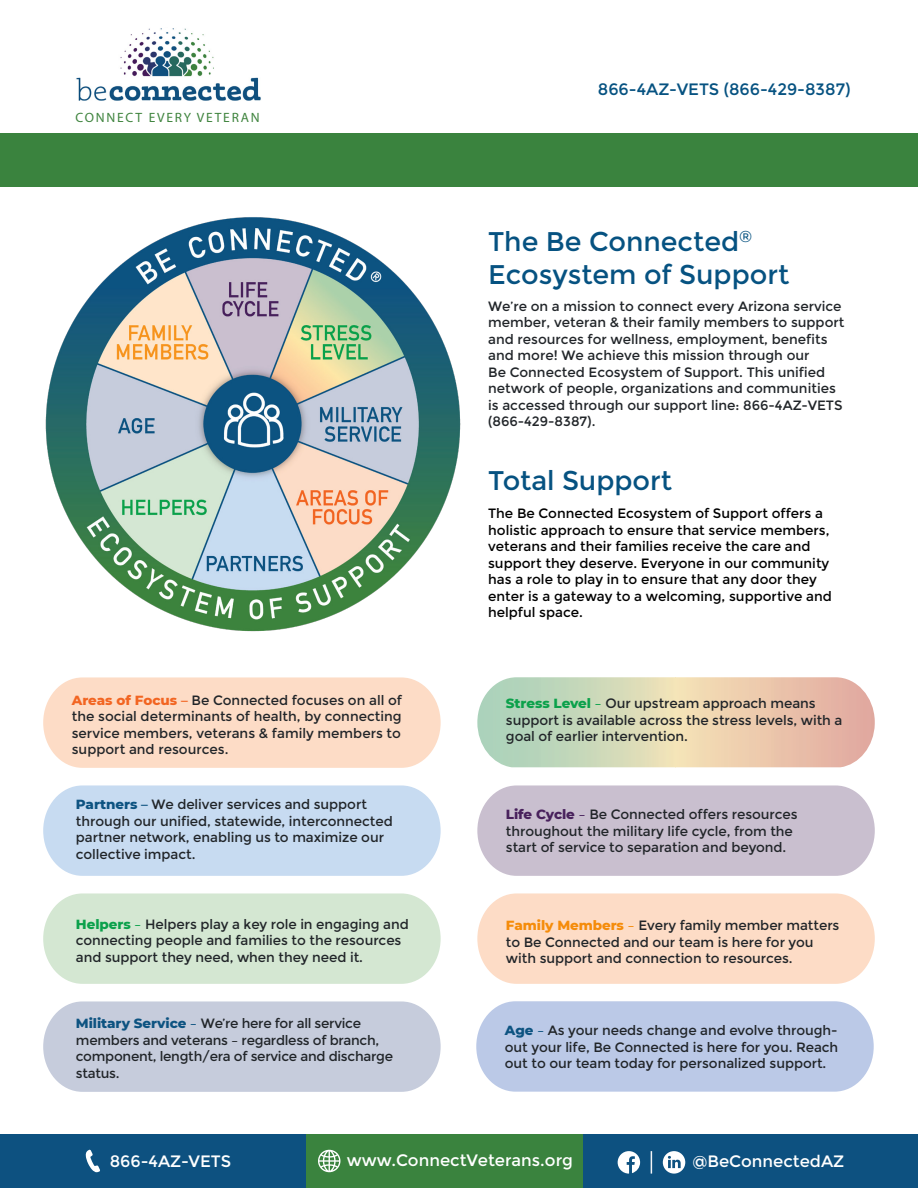
<style>
.page{position:relative;width:918px;height:1188px;background:#fff}
.page>*{position:absolute;margin:0;border:0;box-sizing:border-box;transform-origin:0 0}
.t1{font:27px/32.4px "Montserrat";color:#065281}
.Footer_Copy{font:16.5px "Montserrat";color:#fff}
.t2{font:16.5px "Montserrat";color:#065281}
.Body_Copy{font:13.5px/16.5px "Montserrat";letter-spacing:-.005em;color:#212529}
.Body_Copy-2{font:13.5px/16.5px "Montserrat";color:#000}
.t3{font:13.5px "Myriad Pro";letter-spacing:.13em;color:#3f843e}
.s1{font-weight:800;color:#f26522}
.s2{font-weight:600;color:#f26522}
.s3{font-weight:800;color:#0ba14b}
.s4{color:#0ba14b}
.s5{font-weight:800;color:#0d5381}
.s6{font-weight:600;color:#0d5381}
.s7{font-weight:800;color:#48215c}
.s8{color:#48215c}
.s9{font-weight:800;color:#f58c0a}
.s10{color:#f58c0a}
.s11{color:#0d5381}
</style>
<div class="page">
<div style="left:306px;top:1134px;width:306px;height:54px;background:#3a833e"></div>
<div style="left:0;top:1134px;width:306px;height:54px;background:#0d5180"></div>
<div style="left:583px;top:1134px;width:335px;height:54px;background:#0d5180"></div>
<svg style="left:86px;top:1150px;width:14px;height:22px"></svg>
<svg style="left:318px;top:1150px;width:22px;height:22px"></svg>
<svg style="left:618px;top:1151px;width:22px;height:23px"></svg>
<svg style="left:663px;top:1151px;width:22px;height:23px"></svg>
<svg style="left:651px;top:1151px;width:1px;height:23px"></svg>
<div style="left:43px;top:677px;width:398px;height:91px;background:#fddcc6"></div>
<div style="left:43px;top:785px;width:398px;height:91px;background:#c7dbf1"></div>
<div style="left:477px;top:785px;width:398px;height:91px;background:#c9bfcf"></div>
<div style="left:43px;top:893px;width:398px;height:91px;background:#d4e7d2"></div>
<div style="left:477px;top:893px;width:398px;height:91px;background:#fddcc6"></div>
<div style="left:43px;top:1001px;width:398px;height:91px;background:#c6ccdc"></div>
<div style="left:476px;top:1001px;width:398px;height:91px;background:#bbc9e7"></div>
<svg style="left:477px;top:677px;width:398px;height:90px;background:#dbd1b5"></svg>
<div style="left:0;top:133px;width:918px;height:54px;background:#3a833e"></div>
<img style="left:76px;top:28px;width:185px;height:73px">
<img style="left:45px;top:217px;width:416px;height:415px">
<p class="t3" style="left:76px;top:109px;width:186px">CONNECT EVERY VETERAN</p>
<p class="t2" style="left:598px;top:80px;width:254px">866-4AZ-VETS (866-429-8387)</p>
<p class="t1" style="left:488px;top:226px;width:303px">The Be Connected<sup>®<br></sup>Ecosystem of Support</p>
<p class="Body_Copy" style="left:488px;top:298px;width:358px">We’re on a mission to connect every Arizona service member, veteran &amp; their family members to support and resources for wellness, employment, benefits and more! We achieve this mission through our<br>Be Connected Ecosystem of Support. This unified network of people, organizations and communities is accessed through our support line: 866-4AZ-VETS (866-429-8387).</p>
<p class="t1" style="left:488px;top:465px;width:186px">Total Support</p>
<p class="Body_Copy-2" style="left:488px;top:505px;width:345px">The Be Connected Ecosystem of Support offers a holistic approach to ensure that service members, veterans and their families receive the care and support they deserve. Everyone in our community has a role to play in to ensure that any door they enter is a gateway to a welcoming, supportive and helpful space.</p>
<p class="Body_Copy" style="left:72px;top:692px;width:332px;text-align:justify"><span class="s1">Areas of Focus</span> <span class="s2">–</span> Be Connected focuses on all of the social determinants of health, by connecting service members, veterans &amp; family members to support and resources.</p>
<p class="Body_Copy" style="left:506px;top:695px;width:338px"><span class="s3">Stress Level</span> <span class="s4">–</span> Our upstream approach means support is available across the stress levels, with a goal of earlier intervention.</p>
<p class="Body_Copy" style="left:76px;top:796px;width:318px"><span class="s5">Partners</span> <span class="s6">–</span> We deliver services and support through our unified, statewide, interconnected partner network, enabling us to maximize our collective impact.</p>
<p class="Body_Copy" style="left:506px;top:806px;width:293px"><span class="s7">Life Cycle</span> <span class="s8">–</span> Be Connected offers resources throughout the military life cycle, from the</p>
<p class="Body_Copy" style="left:506px;top:839px;width:282px">start of service to separation and beyond.</p>
<p class="Body_Copy" style="left:76px;top:916px;width:334px"><span class="s3">Helpers</span> <span class="s4">–</span> Helpers play a key role in engaging and connecting people and families to the resources and support they need, when they need it.</p>
<p class="Body_Copy" style="left:506px;top:918px;width:335px"><span class="s9">Family Members</span> <span class="s10">–</span> Every family member matters to Be Connected and our team is here for you with support and connection to resources.</p>
<p class="Body_Copy" style="left:76px;top:1016px;width:319px"><span class="s5">Military Service</span> <span class="s11">–</span> We’re here for all service members and veterans – regardless of branch, component, length/era of service and discharge status.</p>
<p class="Body_Copy" style="left:505px;top:1022px;width:335px;text-align:justify"><span class="s5">Age</span> <span class="s11">–</span> As your needs change and evolve through&shy;out your life, Be Connected is here for you. Reach out to our team today for personalized support.</p>
<p class="Footer_Copy" style="left:110px;top:1152px;width:123px">866-4AZ-VETS</p>
<p class="Footer_Copy" style="left:347px;top:1151px;width:228px">www.ConnectVeterans.org</p>
<p class="Footer_Copy" style="left:692px;top:1152px;width:153px">@BeConnectedAZ</p>
</div>
